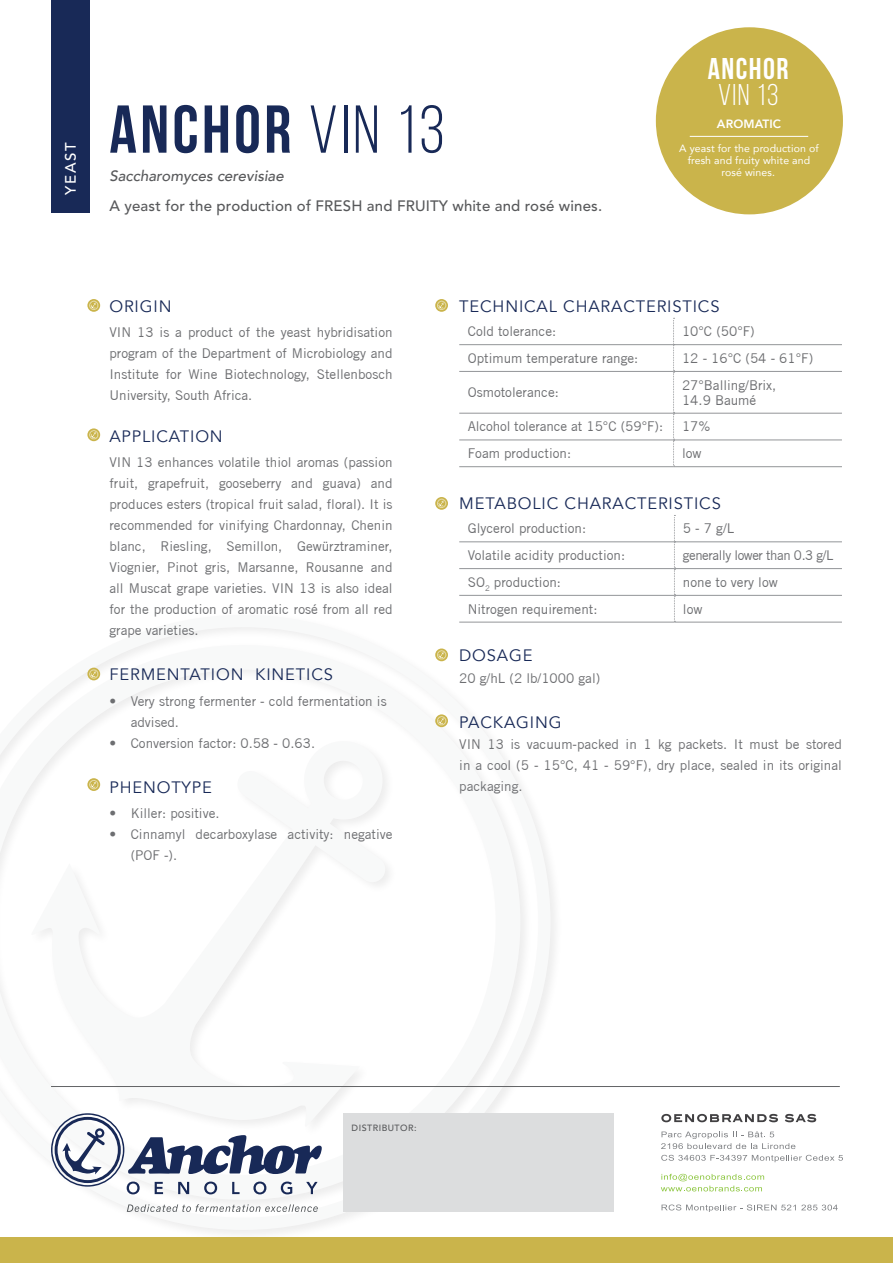
<style>
.page{position:relative;width:893px;height:1263px;background:#fff}
.page>*{position:absolute;margin:0;border:0;box-sizing:border-box;transform-origin:0 0}
.t1{font:700 67.5px "Bebas Neue";letter-spacing:.05em;color:#182957}
.t2{font:700 30px "Bebas Neue";letter-spacing:.05em;color:#fff}
.t3{font:30px "Bebas Neue";color:#fff}
.t4{font:16.5px "Avenir";letter-spacing:.05em;color:#182957}
.t5{font:500 15px "Avenir LT Std";letter-spacing:.01em;color:#58595b}
.t6{font:italic 500 15px "Avenir";color:#58595b}
.t7{font:500 15px "Avenir LT Std";color:#fff}
.t8{font:13.5px/21px "Trade Gothic";color:#6d6e71;text-align:justify}
.t9{font:13.5px "Trade Gothic";letter-spacing:-.03em;color:#6d6e71}
.t10{font:800 12px "Avenir";letter-spacing:.01em;color:#fff}
.t11{font:10.5px/12px "Avenir";letter-spacing:.01em;color:#fff;text-align:center}
.t12{font:500 9px "Avenir LT Std";letter-spacing:.05em;color:#58595b}
.s1{font-weight:400}
</style>
<div class="page">
<svg style="left:108px;top:621px;width:443px;height:609px"></svg>
<svg style="left:0;top:645px;width:520px;height:555px"></svg>
<div style="left:51px;top:0;width:38px;height:212px;background:#182957"></div>
<div style="left:343px;top:1114px;width:271px;height:98px;background:#dcddde"></div>
<div style="left:0;top:1237px;width:893px;height:26px;background:#cab44b"></div>
<svg style="left:87px;top:299px;width:13px;height:13px"></svg>
<svg style="left:89px;top:301px;width:9px;height:9px"></svg>
<svg style="left:435px;top:299px;width:13px;height:13px"></svg>
<svg style="left:437px;top:301px;width:9px;height:9px"></svg>
<svg style="left:435px;top:497px;width:13px;height:13px"></svg>
<svg style="left:437px;top:499px;width:9px;height:9px"></svg>
<svg style="left:435px;top:648px;width:13px;height:13px"></svg>
<svg style="left:437px;top:650px;width:9px;height:9px"></svg>
<svg style="left:435px;top:714px;width:13px;height:13px"></svg>
<svg style="left:437px;top:716px;width:9px;height:9px"></svg>
<svg style="left:87px;top:428px;width:13px;height:13px"></svg>
<svg style="left:89px;top:430px;width:9px;height:9px"></svg>
<svg style="left:87px;top:668px;width:13px;height:12px"></svg>
<svg style="left:89px;top:669px;width:9px;height:10px"></svg>
<svg style="left:87px;top:778px;width:13px;height:13px"></svg>
<svg style="left:89px;top:780px;width:9px;height:9px"></svg>
<hr style="left:459px;top:344px;width:214px;height:1px;background:#939598">
<hr style="left:674px;top:344px;width:168px;height:1px;background:#939598">
<svg style="left:673px;top:318px;width:2px;height:148px"></svg>
<hr style="left:459px;top:413px;width:215px;height:1px;background:#939598">
<hr style="left:674px;top:413px;width:168px;height:1px;background:#939598">
<hr style="left:459px;top:371px;width:215px;height:1px;background:#939598">
<hr style="left:674px;top:371px;width:168px;height:1px;background:#939598">
<hr style="left:459px;top:440px;width:215px;height:1px;background:#939598">
<hr style="left:674px;top:440px;width:168px;height:1px;background:#939598">
<hr style="left:459px;top:466px;width:215px;height:1px;background:#939598">
<hr style="left:674px;top:466px;width:168px;height:1px;background:#939598">
<hr style="left:459px;top:541px;width:215px;height:1px;background:#939598">
<hr style="left:675px;top:541px;width:167px;height:1px;background:#939598">
<svg style="left:674px;top:515px;width:1px;height:107px"></svg>
<hr style="left:459px;top:568px;width:215px;height:1px;background:#939598">
<hr style="left:674px;top:568px;width:168px;height:1px;background:#939598">
<hr style="left:459px;top:595px;width:215px;height:1px;background:#939598">
<hr style="left:674px;top:595px;width:168px;height:1px;background:#939598">
<hr style="left:459px;top:622px;width:215px;height:1px;background:#939598">
<hr style="left:674px;top:622px;width:168px;height:1px;background:#939598">
<hr style="left:51px;top:1086px;width:789px;height:1px;background:#636466">
<svg style="left:661px;top:1204px;width:177px;height:8px"></svg>
<svg style="left:661px;top:1174px;width:103px;height:17px"></svg>
<svg style="left:661px;top:1155px;width:182px;height:7px"></svg>
<svg style="left:661px;top:1131px;width:134px;height:18px"></svg>
<svg style="left:661px;top:1114px;width:155px;height:8px"></svg>
<div style="left:656px;top:27px;width:187px;height:187px;background:#cab44b;border-radius:50%"></div>
<hr style="left:690px;top:136px;width:118px;height:1px;background:#fff">
<svg style="left:127px;top:1204px;width:191px;height:8px"></svg>
<svg style="left:51px;top:1113px;width:271px;height:81px"></svg>
<p class="t7" style="left:62px;top:195px;width:53px;rotate:-90deg">YEAST</p>
<p class="t1" style="left:109px;top:92px;width:337px">ANCHOR <span class="s1">VIN 13</span></p>
<p class="t6" style="left:109px;top:166px;width:176px">Saccharomyces cerevisiae</p>
<p class="t5" style="left:109px;top:197px;width:494px">A yeast for the production of FRESH and FRUITY white and rosé wines.</p>
<p class="t2" style="left:708px;top:52px;width:82px">ANCHOR</p>
<p class="t3" style="left:718px;top:78px;width:62px">VIn 13</p>
<p class="t10" style="left:717px;top:114px;width:66px">AROMATIC</p>
<p class="t11" style="left:679px;top:142px;width:141px">A yeast for the production of fresh and fruity white and rosé wines.</p>
<p class="t4" style="left:109px;top:296px;width:64px">ORIGIN</p>
<p class="t8" style="left:109px;top:322px;width:285px">VIN 13 is a product of the yeast hybridisation program of the Department of Microbiology and Institute for Wine Biotechnology, Stellenbosch University, South Africa.</p>
<p class="t4" style="left:109px;top:426px;width:115px">APPLICATION</p>
<p class="t8" style="left:109px;top:452px;width:285px">VIN 13 enhances volatile thiol aromas (passion fruit, grapefruit, gooseberry and guava) and produces esters (tropical fruit salad, floral). It is recommended for vinifying Chardonnay, Chenin blanc, Riesling, Semillon, Gewürztraminer, Viognier, Pinot gris, Marsanne, Rousanne and all Muscat grape varieties. VIN 13 is also ideal for the production of aromatic rosé from all red grape varieties.</p>
<p class="t4" style="left:109px;top:665px;width:225px">FERMENTATION KINETICS</p>
<p class="t8" style="left:131px;top:690px;width:257px;text-indent:-21px">• Very strong fermenter - cold fermentation is advised.</p>
<p class="t8" style="left:109px;top:732px;width:207px">• Conversion factor: 0.58 - 0.63.</p>
<p class="t4" style="left:109px;top:777px;width:104px">PHENOTYPE</p>
<p class="t8" style="left:109px;top:802px;width:112px">• Killer: positive.</p>
<p class="t8" style="left:131px;top:823px;width:263px;text-indent:-21px">• Cinnamyl decarboxylase activity: negative (POF -).</p>
<p class="t4" style="left:459px;top:296px;width:262px">TECHNICAL CHARACTERISTICS</p>
<p class="t8" style="left:468px;top:321px;width:90px">Cold tolerance:</p>
<p class="t8" style="left:682px;top:321px;width:74px">10°C (50°F)</p>
<p class="t8" style="left:468px;top:347px;width:172px">Optimum temperature range:</p>
<p class="t8" style="left:682px;top:347px;width:133px">12 - 16°C (54 - 61°F)</p>
<p class="t8" style="left:468px;top:382px;width:93px">Osmotolerance:</p>
<p class="t8" style="left:682px;top:377px;width:96px;line-height:15px">27°Balling/Brix,<br>14.9 Baumé</p>
<p class="t8" style="left:468px;top:416px;width:197px">Alcohol tolerance at 15°C (59°F):</p>
<p class="t8" style="left:682px;top:416px;width:30px">17%</p>
<p class="t8" style="left:468px;top:443px;width:105px">Foam production:</p>
<p class="t8" style="left:682px;top:443px;width:21px">low</p>
<p class="t4" style="left:459px;top:494px;width:263px">METABOLIC CHARACTERISTICS</p>
<p class="t8" style="left:468px;top:518px;width:120px">Glycerol production:</p>
<p class="t8" style="left:683px;top:518px;width:53px">5 - 7 g/L</p>
<p class="t8" style="left:468px;top:545px;width:159px">Volatile acidity production:</p>
<p class="t9" style="left:683px;top:547px;width:152px">generally lower than 0.3 g/L</p>
<p class="t8" style="left:468px;top:571px;width:95px">SO<sub>2</sub> production:</p>
<p class="t8" style="left:683px;top:571px;width:96px">none to very low</p>
<p class="t8" style="left:468px;top:598px;width:131px">Nitrogen requirement:</p>
<p class="t8" style="left:683px;top:598px;width:21px">low</p>
<p class="t4" style="left:459px;top:646px;width:75px">DOSAGE</p>
<p class="t8" style="left:459px;top:667px;width:142px">20 g/hL (2 lb/1000 gal)</p>
<p class="t4" style="left:459px;top:712px;width:104px">PACKAGING</p>
<p class="t8" style="left:459px;top:733px;width:384px">VIN 13 is vacuum-packed in 1 kg packets. It must be stored in a cool (5 - 15°C, 41 - 59°F), dry place, sealed in its original packaging.</p>
<p class="t12" style="left:352px;top:1122px;width:66px">DISTRIBUTOR:</p>
</div>
